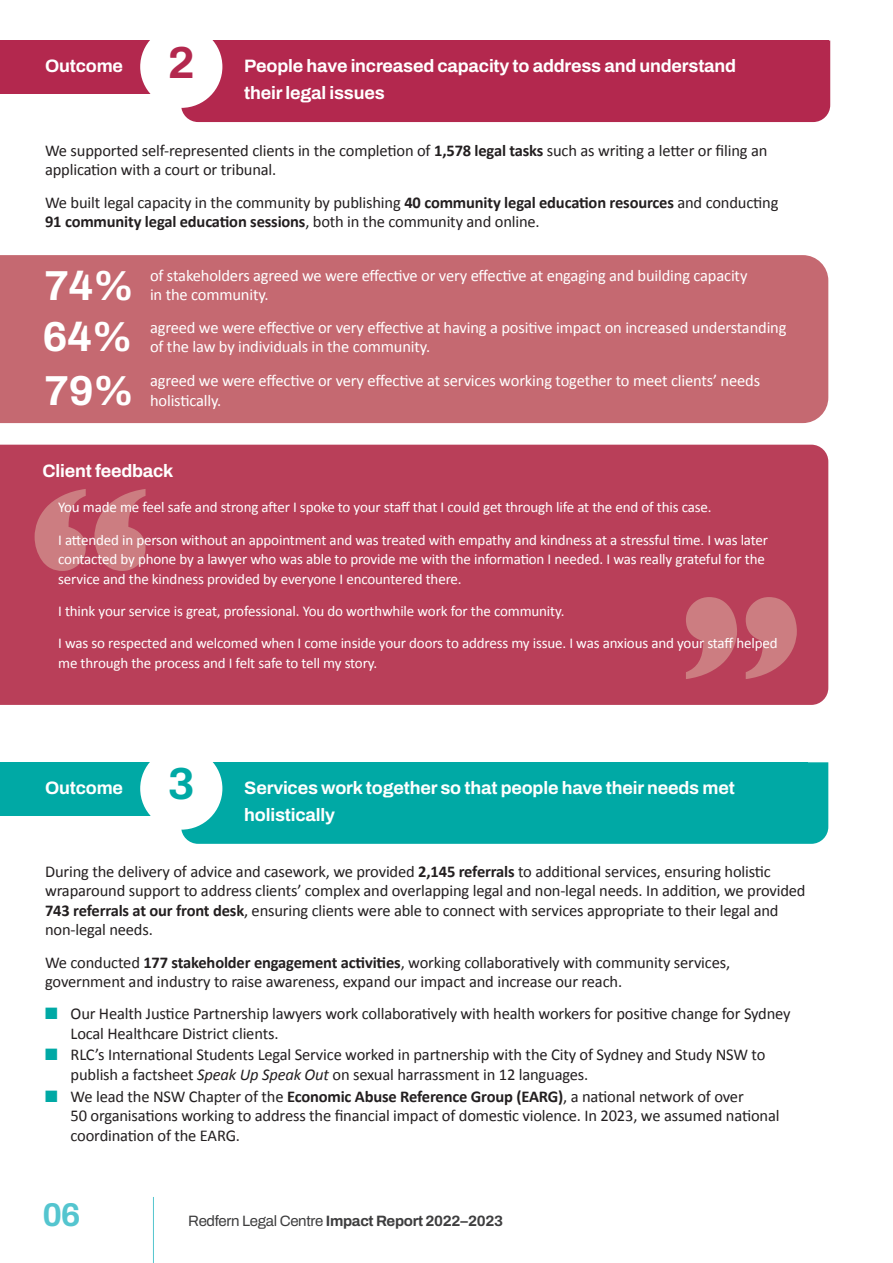
<style>
.page{position:relative;width:893px;height:1263px;background:#fff}
.page>*{position:absolute;margin:0;border:0;box-sizing:border-box;transform-origin:0 0}
.RLC_Heading_1{font:700 222.3px "Gill Sans";color:#cc7d81}
.RLC_Heading_2{font:700 45px "Archivo";color:#b3284e}
.RLC_Heading_2-2{font:700 45px "Archivo";color:#00a9a5}
.RLC_Heading_1-2{font:700 42px "Archivo";color:#fff}
.t1{font:700 33px "Archivo";color:#54c5cf}
.RLC_Heading_2-3{font:700 18px/27px "Archivo";letter-spacing:-.01em;color:#fff}
.RLC_Body{font:16.5px/19.5px "Calibri";letter-spacing:-.01em;color:#231f20}
.RLC_Bullet_list{font:16.5px/19.5px "Calibri";letter-spacing:-.01em;color:#231f20}
.RLC_Body-2{font:16.5px/19.5px "Calibri";letter-spacing:-.01em;color:#fff}
.RLC_Body-3{font:15px/19.5px "Calibri";letter-spacing:-.01em;color:#fff}
.t2{font:700 15px "Archivo";letter-spacing:-.02em;color:#3e3e3f}
.s1{font-weight:700}
.s2{color:#00a9a5}
.s3{font-style:italic}
.s4{font-weight:400}
</style>
<div class="page">
<hr style="left:153px;top:1197px;width:1px;height:66px;background:#54c5cf">
<div style="left:0;top:41px;width:828px;height:53px;background:#b3284e"></div>
<svg style="left:181px;top:41px;width:649px;height:81px"></svg>
<div style="left:140px;top:26px;width:82px;height:82px;background:#fff;border-radius:50%"></div>
<div style="left:0;top:255px;width:828px;height:168px;background:#c56971"></div>
<div style="left:0;top:445px;width:828px;height:260px;background:#b93f59"></div>
<div style="left:0;top:762px;width:807px;height:53px;background:#00a9a5"></div>
<svg style="left:181px;top:762px;width:647px;height:82px"></svg>
<div style="left:140px;top:747px;width:82px;height:83px;background:#fff;border-radius:50%"></div>
<p class="RLC_Heading_2-3" style="left:45px;top:52px;width:80px">Outcome</p>
<p class="RLC_Heading_2" style="left:168px;top:28px;width:28px">2</p>
<p class="RLC_Heading_2-3" style="left:244px;top:52px;width:493px">People have increased capacity to address and understand their legal issues</p>
<p class="RLC_Body" style="left:45px;top:140px;width:724px">We supported self-represented clients in the completion of <span class="s1">1,578 legal tasks</span> such as writing a letter or filing an application with a court or tribunal.</p>
<p class="RLC_Body" style="left:45px;top:192px;width:735px">We built legal capacity in the community by publishing <span class="s1">40 community legal education resources</span> and conducting<br><span class="s1">91 community legal education sessions</span>, both in the community and online.</p>
<p class="RLC_Heading_1-2" style="left:44px;top:254px;width:92px">74%</p>
<p class="RLC_Heading_1-2" style="left:43px;top:305px;width:92px">64%</p>
<p class="RLC_Heading_1-2" style="left:44px;top:359px;width:92px">79%</p>
<p class="RLC_Body-2" style="left:150px;top:265px;width:599px">of stakeholders agreed we were effective or very effective at engaging and building capacity in the community.</p>
<p class="RLC_Body-2" style="left:150px;top:317px;width:638px">agreed we were effective or very effective at having a positive impact on increased understanding of the law by individuals in the community.</p>
<p class="RLC_Body-2" style="left:150px;top:370px;width:612px">agreed we were effective or very effective at services working together to meet clients’ needs holistically.</p>
<p class="RLC_Heading_2-3" style="left:43px;top:457px;width:133px">Client feedback</p>
<p class="RLC_Heading_1" style="left:26px;top:390px;width:126px">“</p>
<p class="RLC_Body-3" style="left:58px;top:497px;width:655px">You made me feel safe and strong after I spoke to your staff that I could get through life at the end of this case.</p>
<p class="RLC_Body-3" style="left:58px;top:529px;width:711px">I attended in person without an appointment and was treated with empathy and kindness at a stressful time. I was later contacted by phone by a lawyer who was able to provide me with the information I needed. I was really grateful for the service and the kindness provided by everyone I encountered there.</p>
<p class="RLC_Body-3" style="left:58px;top:600px;width:508px">I think your service is great, professional. You do worthwhile work for the community.</p>
<p class="RLC_Body-3" style="left:58px;top:633px;width:721px">I was so respected and welcomed when I come inside your doors to address my issue. I was anxious and your staff helped me through the process and I felt safe to tell my story.</p>
<p class="RLC_Heading_1" style="left:680px;top:498px;width:126px">”</p>
<p class="RLC_Heading_2-3" style="left:45px;top:774px;width:80px">Outcome</p>
<p class="RLC_Heading_2-2" style="left:168px;top:750px;width:28px">3</p>
<p class="RLC_Heading_2-3" style="left:244px;top:774px;width:492px">Services work together so that people have their needs met holistically</p>
<p class="RLC_Body" style="left:45px;top:861px;width:762px">During the delivery of advice and casework, we provided <span class="s1">2,145 referrals</span> to additional services, ensuring holistic wraparound support to address clients’ complex and overlapping legal and non-legal needs. In addition, we provided <span class="s1">743 referrals at our front desk</span>, ensuring clients were able to connect with services appropriate to their legal and non-legal needs.</p>
<p class="RLC_Body" style="left:45px;top:951px;width:687px">We conducted <span class="s1">177 stakeholder engagement activities</span>, working collaboratively with community services, government and industry to raise awareness, expand our impact and increase our reach.</p>
<p class="RLC_Bullet_list" style="left:71px;top:1003px;width:722px;text-indent:-26px"><span class="s2">■</span> Our Health Justice Partnership lawyers work collaboratively with health workers for positive change for Sydney<br>Local Healthcare District clients.</p>
<p class="RLC_Bullet_list" style="left:71px;top:1044px;width:696px;text-indent:-26px"><span class="s2">■</span> RLC’s International Students Legal Service worked in partnership with the City of Sydney and Study NSW to publish a factsheet <span class="s3">Speak Up Speak Out</span> on sexual harrassment in 12 languages.</p>
<p class="RLC_Bullet_list" style="left:71px;top:1085px;width:710px;text-indent:-26px"><span class="s2">■</span> We lead the NSW Chapter of the <span class="s1">Economic Abuse Reference Group (EARG)</span>, a national network of over<br>50 organisations working to address the financial impact of domestic violence. In 2023, we assumed national coordination of the EARG.</p>
<h3 class="t1" style="left:43px;top:1190px;width:39px">06</h3>
<p class="t2" style="left:188px;top:1209px;width:316px"><span class="s4">Redfern Legal Centre</span> Impact Report 2022–2023</p>
</div>
